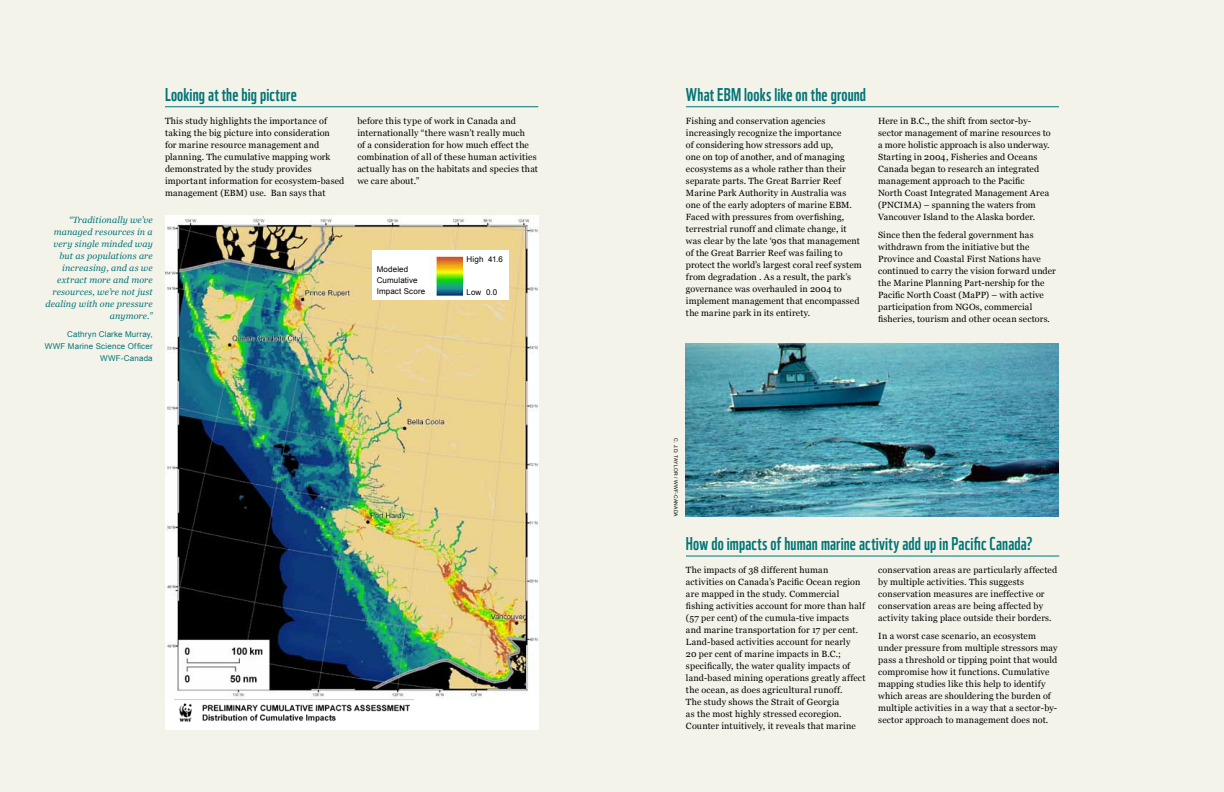
<style>
.page{position:relative;width:1224px;height:792px;background:#fff}
.page>*{position:absolute;margin:0;border:0;box-sizing:border-box;transform-origin:0 0}
.t1{font:18px "WWF";letter-spacing:.005em;color:#007476}
.t2{font:9px/12px "Georgia";letter-spacing:.015em;color:#000}
.t3{font:italic 9px/12px "Georgia";letter-spacing:.015em;color:#007476;text-align:right}
.t4{font:8px/12px "Arial";letter-spacing:.025em;color:#007476;text-align:right}
.t5{font:8px/10.8px "Arial";letter-spacing:.015em;color:#000}
.t6{font:5px "Arial";letter-spacing:.045em;color:#000}
</style>
<div class="page">
<div style="left:603px;top:0;width:621px;height:792px;background:#f4f3ea"></div>
<div style="left:0;top:0;width:621px;height:792px;background:#f4f3ea"></div>
<hr style="left:165px;top:107px;width:373px;height:1px;background:#007476">
<img style="left:686px;top:344px;width:373px;height:173px">
<hr style="left:686px;top:556px;width:373px;height:1px;background:#007476">
<hr style="left:686px;top:107px;width:373px;height:1px;background:#007476">
<img style="left:165px;top:216px;width:373px;height:514px">
<div style="left:372px;top:250px;width:136px;height:49px;background:#fff"></div>
<img style="left:431px;top:255px;width:32px;height:41px">
<img style="left:174px;top:699px;width:240px;height:25px">
<p class="t3" style="left:45px;top:213px;width:109px">“Traditionally we’ve managed resources in a very single minded way but as populations are increasing, and as we extract more and more resources, we’re not just dealing with one pressure anymore.”</p>
<p class="t4" style="left:45px;top:328px;width:110px">Cathryn Clarke M urray,<br>WWF Marine Science Officer<br>WWF-Canada</p>
<h1 class="t1" style="left:165px;top:80px;width:133px">Looking at the big picture</h1>
<p class="t2" style="left:165px;top:115px;width:181px">This study highlights the importance of taking the big picture into consideration<br>for marine resource management and planning. The cumulative mapping work demonstrated by the study provides important information for ecosystem-based management (EBM) use. Ban says that</p>
<p class="t2" style="left:357px;top:115px;width:182px">before this type of work in Canada and internationally “there wasn’t really much<br>of a consideration for how much effect the combination of all of these human activities actually has on the habitats and species that we care about.”</p>
<p class="t5" style="left:377px;top:264px;width:50px">Modeled<br>Cumulative<br>Impact Score</p>
<p class="t5" style="left:467px;top:254px;width:38px">High 41.6</p>
<p class="t5" style="left:467px;top:287px;width:32px">Low 0.0</p>
<h1 class="t1" style="left:686px;top:80px;width:182px">What EBM looks like on the ground</h1>
<p class="t2" style="left:686px;top:115px;width:177px">Fishing and conservation agencies increasingly recognize the importance<br>of considering how stressors add up,<br>one on top of another, and of managing ecosystems as a whole rather than their separate parts. The Great Barrier Reef Marine Park Authority in Australia was one of the early adopters of marine EBM.<br>Faced with pressures from overfishing, terrestrial runoff and climate change, it was clear by the late ‘90s that management of the Great Barrier Reef was failing to protect the world’s largest coral reef system from degradation . As a result, the park’s governance was overhauled in 2004 to implement management that encompassed the marine park in its entirety.</p>
<p class="t2" style="left:878px;top:115px;width:174px">Here in B.C., the shift from sector-by&shy;sector management of marine resources to a more holistic approach is also underway.<br>Starting in 2004, Fisheries and Oceans Canada began to research an integrated management approach to the Pacific North Coast Integrated Management Area (PNCIMA) – spanning the waters from Vancouver Island to the Alaska border.</p>
<p class="t2" style="left:878px;top:229px;width:179px">Since then the federal government has withdrawn from the initiative but the Province and Coastal First Nations have continued to carry the vision forward under the Marine Planning Part-nership for the Pacific North Coast (MaPP) – with active participation from NGOs, commercial fisheries, tourism and other ocean sectors.</p>
<p class="t6" style="left:679px;top:438px;width:80px;rotate:90deg">c. J.D. Taylor / WWF-Canada</p>
<h1 class="t1" style="left:686px;top:530px;width:348px">How do impacts of human marine activity add up in Pacific Canada?</h1>
<p class="t2" style="left:686px;top:564px;width:181px">The impacts of 38 different human activities on Canada’s Pacific Ocean region are mapped in the study. Commercial fishing activities account for more than half (57 per cent) of the cumula-tive impacts and marine transportation for 17 per cent.<br>Land-based activities account for nearly<br>20 per cent of marine impacts in B.C.; specifically, the water quality impacts of land-based mining operations greatly affect the ocean, as does agricultural runoff.<br>The study shows the Strait of Georgia<br>as the most highly stressed ecoregion.<br>Counter intuitively, it reveals that marine</p>
<p class="t2" style="left:878px;top:564px;width:180px">conservation areas are particularly affected by multiple activities. This suggests conservation measures are ineffective or conservation areas are being affected by activity taking place outside their borders.</p>
<p class="t2" style="left:878px;top:630px;width:181px">In a worst case scenario, an ecosystem under pressure from multiple stressors may pass a threshold or tipping point that would compromise how it functions. Cumulative mapping studies like this help to identify which areas are shouldering the burden of multiple activities in a way that a sector-by&shy;sector approach to management does not.</p>
</div>
